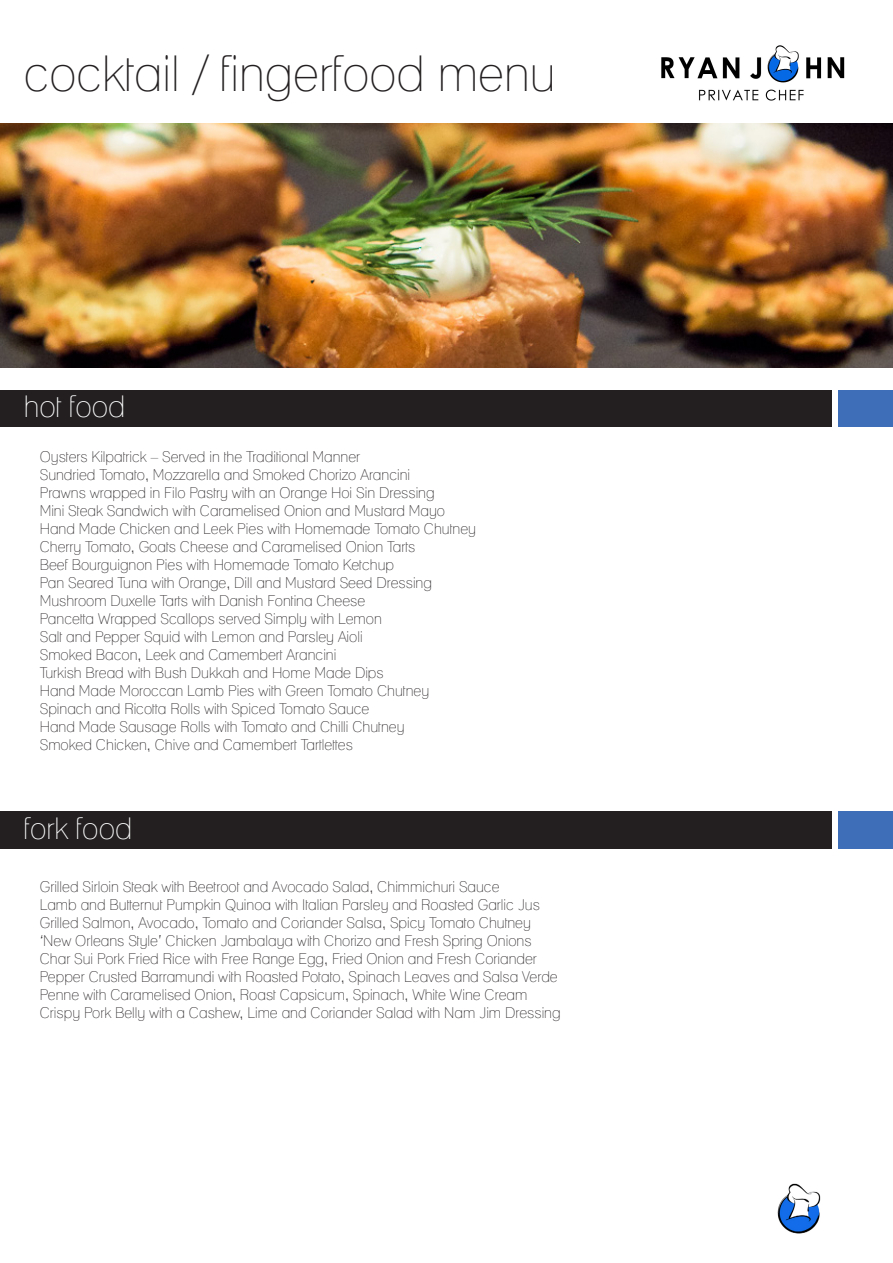
<style>
.page{position:relative;width:893px;height:1263px;background:#fff}
.page>*{position:absolute;margin:0;border:0;box-sizing:border-box;transform-origin:0 0}
.t1{font:condensed 49.5px "Lane";color:#231f20}
.t2{font:condensed 30px "Lane";color:#fff}
.t3{font:condensed 15px "Lane";color:#231f20}
</style>
<div class="page">
<img style="left:0;top:123px;width:893px;height:245px">
<img style="left:777px;top:1183px;width:44px;height:51px">
<div style="left:0;top:391px;width:831px;height:36px;background:#231f20"></div>
<div style="left:0;top:811px;width:831px;height:37px;background:#231f20"></div>
<div style="left:838px;top:391px;width:55px;height:36px;background:#3d6eb7"></div>
<div style="left:838px;top:811px;width:55px;height:37px;background:#3d6eb7"></div>
<img style="left:661px;top:45px;width:184px;height:56px">
<p class="t1" style="left:24px;top:43px;width:533px">cocktail / fingerfood menu</p>
<p class="t2" style="left:24px;top:389px;width:103px">hot food</p>
<p class="t3" style="left:40px;top:448px;width:322px">Oysters Kilpatrick – Served in the Traditional Manner</p>
<p class="t3" style="left:40px;top:466px;width:372px">Sundried Tomato, Mozzarella and Smoked Chorizo Arancini</p>
<p class="t3" style="left:40px;top:484px;width:396px">Prawns wrapped in Filo Pastry with an Orange Hoi Sin Dressing</p>
<p class="t3" style="left:40px;top:502px;width:407px">Mini Steak Sandwich with Caramelised Onion and Mustard Mayo</p>
<p class="t3" style="left:40px;top:520px;width:438px">Hand Made Chicken and Leek Pies with Homemade Tomato Chutney</p>
<p class="t3" style="left:40px;top:538px;width:377px">Cherry Tomato, Goats Cheese and Caramelised Onion Tarts</p>
<p class="t3" style="left:40px;top:556px;width:356px">Beef Bourguignon Pies with Homemade Tomato Ketchup</p>
<p class="t3" style="left:40px;top:574px;width:394px">Pan Seared Tuna with Orange, Dill and Mustard Seed Dressing</p>
<p class="t3" style="left:40px;top:592px;width:327px">Mushroom Duxelle Tarts with Danish Fontina Cheese</p>
<p class="t3" style="left:40px;top:610px;width:344px">Pancetta Wrapped Scallops served Simply with Lemon</p>
<p class="t3" style="left:40px;top:628px;width:324px">Salt and Pepper Squid with Lemon and Parsley Aioli</p>
<p class="t3" style="left:40px;top:646px;width:298px">Smoked Bacon, Leek and Camembert Arancini</p>
<p class="t3" style="left:40px;top:664px;width:345px">Turkish Bread with Bush Dukkah and Home Made Dips</p>
<p class="t3" style="left:40px;top:682px;width:391px">Hand Made Moroccan Lamb Pies with Green Tomato Chutney</p>
<p class="t3" style="left:40px;top:700px;width:331px">Spinach and Ricotta Rolls with Spiced Tomato Sauce</p>
<p class="t3" style="left:40px;top:718px;width:366px">Hand Made Sausage Rolls with Tomato and Chilli Chutney</p>
<p class="t3" style="left:40px;top:736px;width:315px">Smoked Chicken, Chive and Camembert Tartlettes</p>
<p class="t2" style="left:24px;top:810px;width:110px">fork food</p>
<p class="t3" style="left:40px;top:877px;width:461px">Grilled Sirloin Steak with Beetroot and Avocado Salad, Chimmichuri Sauce</p>
<p class="t3" style="left:40px;top:895px;width:502px">Lamb and Butternut Pumpkin Quinoa with Italian Parsley and Roasted Garlic Jus</p>
<p class="t3" style="left:40px;top:913px;width:493px">Grilled Salmon, Avocado, Tomato and Coriander Salsa, Spicy Tomato Chutney</p>
<p class="t3" style="left:40px;top:931px;width:493px">‘New Orleans Style’ Chicken Jambalaya with Chorizo and Fresh Spring Onions</p>
<p class="t3" style="left:40px;top:949px;width:499px">Char Sui Pork Fried Rice with Free Range Egg, Fried Onion and Fresh Coriander</p>
<p class="t3" style="left:40px;top:967px;width:520px">Pepper Crusted Barramundi with Roasted Potato, Spinach Leaves and Salsa Verde</p>
<p class="t3" style="left:40px;top:985px;width:489px">Penne with Caramelised Onion, Roast Capsicum, Spinach, White Wine Cream</p>
<p class="t3" style="left:40px;top:1003px;width:522px">Crispy Pork Belly with a Cashew, Lime and Coriander Salad with Nam Jim Dressing</p>
</div>
